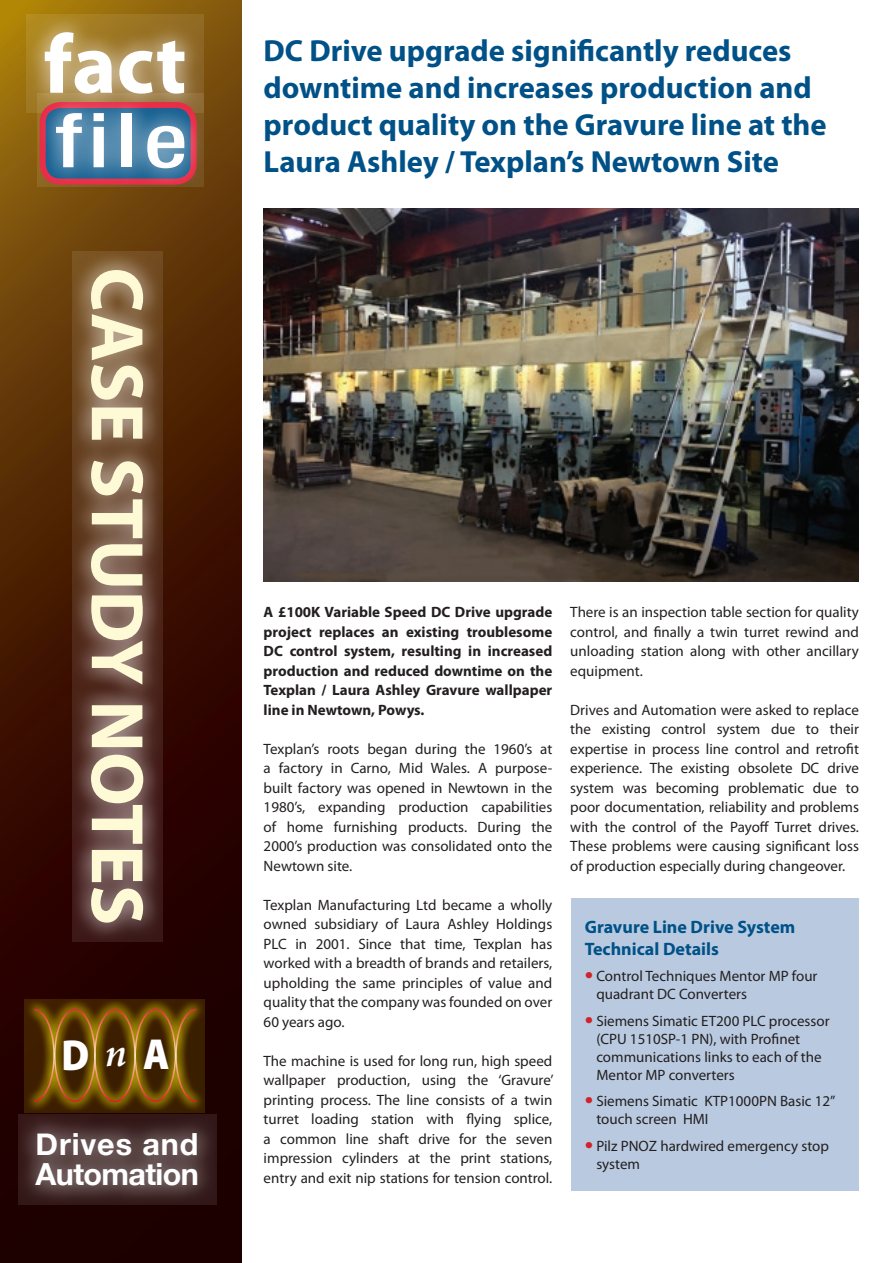
<style>
.page{position:relative;width:893px;height:1263px;background:#fff}
.page>*{position:absolute;margin:0;border:0;box-sizing:border-box;transform-origin:0 0}
.t1{font:700 84px "Myriad Pro";color:#fff}
.t2{font:700 75px "Myriad Pro";color:#fefad5}
.t3{font:500 condensed 75px "Helvetica Neue";color:#fff;scale:1.27 1}
.t4{font:900 43.65px "Myriad Pro";color:#fff;scale:.9 1}
.t5{font:700 30.6px/36.8px "Myriad Pro";color:#005187}
.t6{font:700 30.45px/30.3px "Helvetica Neue";letter-spacing:-.02em;color:#fff}
.t7{font:700 18px/21.6px "Myriad Pro";color:#005187}
.t8{font:15px/19.5px "Myriad Pro";color:#231f20;text-align:justify}
.t9{font:700 15px/19.5px "Myriad Pro";color:#231f20;text-align:justify}
.s1{font-family:"Minion Pro";font-weight:600;font-style:italic;font-size:40.65px}
.s2{font-size:30px;color:#d1232a}
</style>
<div class="page">
<svg style="left:0;top:0;width:241px;height:1263px;background:#451c03"></svg>
<svg style="left:26px;top:14px;width:177px;height:99px;background:#ad8e4c"></svg>
<svg style="left:37px;top:94px;width:167px;height:93px;background:#707284"></svg>
<svg style="left:72px;top:251px;width:90px;height:690px;background:#765747"></svg>
<svg style="left:25px;top:998px;width:180px;height:114px;background:#452800"></svg>
<svg style="left:34px;top:1009px;width:162px;height:93px;background:#694608"></svg>
<svg style="left:18px;top:1114px;width:198px;height:91px;background:#4f3838"></svg>
<div style="left:572px;top:899px;width:287px;height:292px;background:#b9cae0"></div>
<img style="left:264px;top:208px;width:595px;height:374px">
<h1 class="t1" style="left:44px;top:10px;width:145px">fact</h1>
<h2 class="t3" style="left:55px;top:96px;width:106px">file</h2>
<h2 class="t2" style="left:166px;top:267px;width:659px;rotate:90deg">CASE STUDY NOTES</h2>
<h3 class="t4" style="left:61px;top:1030px;width:122px">D<span class="s1">n</span>A</h3>
<h3 class="t6" style="left:36px;top:1128px;width:165px">Drives and<br>Automation</h3>
<h3 class="t5" style="left:264px;top:32px;width:565px">DC Drive upgrade significantly reduces downtime and increases production and product quality on the Gravure line at the Laura Ashley / Texplan’s Newtown Site</h3>
<p class="t9" style="left:264px;top:602px;width:290px">A £100K Variable Speed DC Drive upgrade project replaces an existing troublesome DC control system, resulting in increased production and reduced downtime on the Texplan / Laura Ashley Gravure wallpaper line in Newtown, Powys.</p>
<p class="t8" style="left:264px;top:739px;width:290px">Texplan’s roots began during the 1960’s at a factory in Carno, Mid Wales. A purpose&shy;built factory was opened in Newtown in the 1980’s, expanding production capabilities of home furnishing products. During the 2000’s production was consolidated onto the Newtown site.</p>
<p class="t8" style="left:264px;top:895px;width:290px">Texplan Manufacturing Ltd became a wholly owned subsidiary of Laura Ashley Holdings PLC in 2001. Since that time, Texplan has worked with a breadth of brands and retailers, upholding the same principles of value and quality that the company was founded on over 60 years ago.</p>
<p class="t8" style="left:264px;top:1051px;width:291px">The machine is used for long run, high speed wallpaper production, using the ‘Gravure’ printing process. The line consists of a twin turret loading station with flying splice, a common line shaft drive for the seven impression cylinders at the print stations, entry and exit nip stations for tension control.</p>
<p class="t8" style="left:570px;top:602px;width:290px">There is an inspection table section for quality control, and finally a twin turret rewind and unloading station along with other ancillary equipment.</p>
<p class="t8" style="left:570px;top:700px;width:290px">Drives and Automation were asked to replace the existing control system due to their expertise in process line control and retrofit experience. The existing obsolete DC drive system was becoming problematic due to poor documentation, reliability and problems with the control of the Payoff Turret drives.<br>These problems were causing significant loss of production especially during changeover.</p>
<p class="t7" style="left:585px;top:915px;width:212px">Gravure Line Drive System<br>Technical Details</p>
<p class="t8" style="left:596px;top:967px;width:223px;line-height:18px;text-indent:-12px"><span class="s2">•</span> Control Techniques Mentor MP four quadrant DC Converters</p>
<p class="t8" style="left:596px;top:1011px;width:235px;line-height:18px;text-align:left;text-indent:-12px"><span class="s2">•</span> Siemens Simatic ET200 PLC processor (CPU 1510SP-1 PN), with Profinet communications links to each of the<br>Mentor MP converters</p>
<p class="t8" style="left:596px;top:1092px;width:241px;line-height:18px;text-indent:-12px"><span class="s2">•</span> Siemens Simatic KTP1000PN Basic 12” touch screen HMI</p>
<p class="t8" style="left:596px;top:1136px;width:234px;line-height:18px;text-indent:-12px"><span class="s2">•</span> Pilz PNOZ hardwired emergency stop system</p>
</div>
